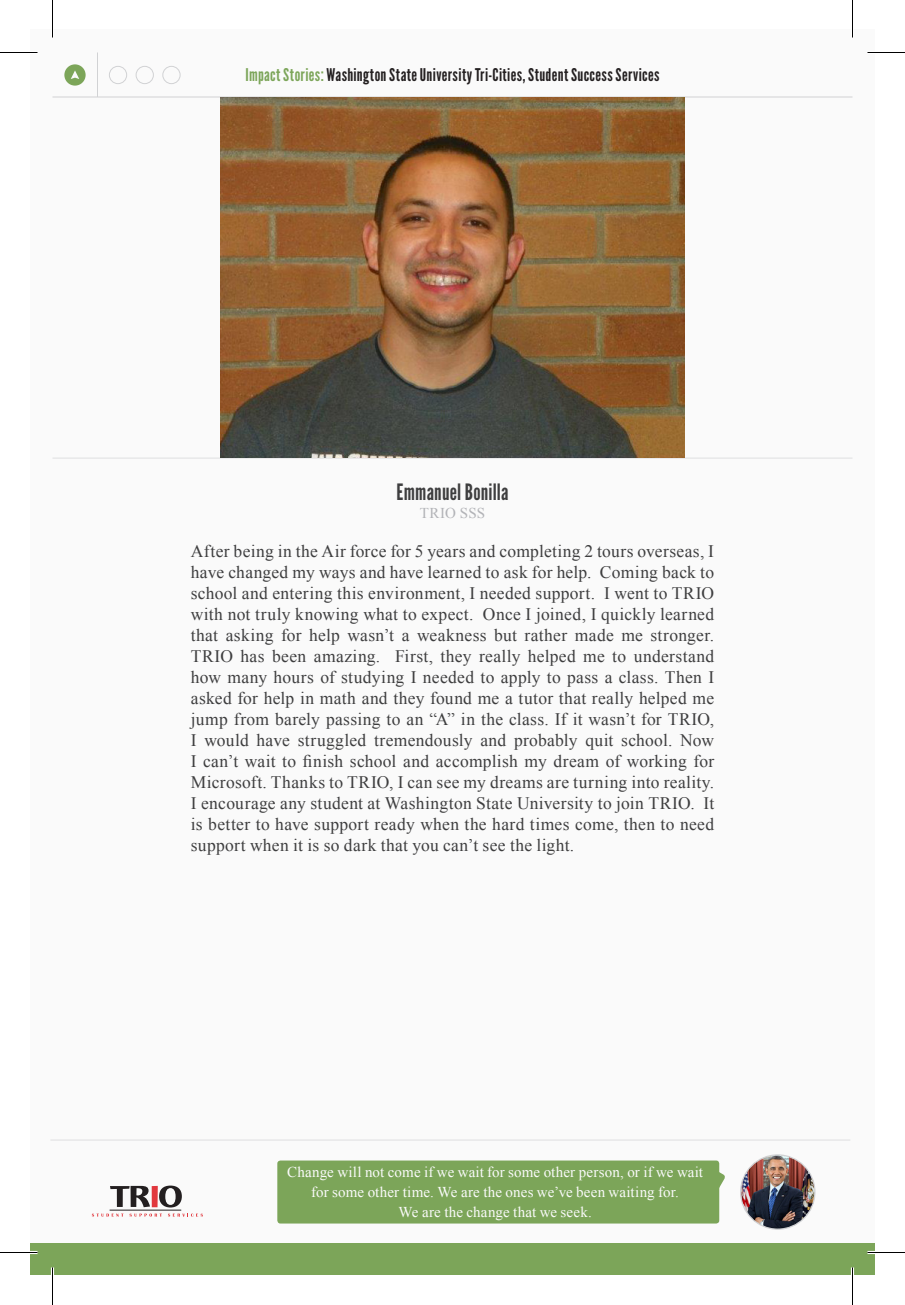
<style>
.page{position:relative;width:905px;height:1305px;background:#fff}
.page>*{position:absolute;margin:0;border:0;box-sizing:border-box;transform-origin:0 0}
.t1{font:22.5px "League Gothic";letter-spacing:.01em;color:#3e3e3f}
.Story_Text{font:17.5px/21px "Times New Roman";letter-spacing:.02em;color:#3e3e3f;text-align:justify}
.t2{font:17.5px "League Gothic";letter-spacing:.025em;color:#231f20}
.Story_Text-2{font:15px/20px "Times New Roman";letter-spacing:.01em;color:#fafafa;text-align:center}
.Story_Text-3{font:15px "Times New Roman";letter-spacing:.015em;color:#b2b3b7}
.s1{color:#7ca559}
</style>
<div class="page">
<div style="left:30px;top:30px;width:845px;height:1245px;background:#fafafa"></div>
<div style="left:30px;top:1243px;width:845px;height:32px;background:#7ca559"></div>
<hr style="left:52px;top:97px;width:800px;height:1px;background:#d1d2d4">
<hr style="left:97px;top:52px;width:1px;height:45px;background:#d1d2d4">
<div style="left:64px;top:64px;width:22px;height:22px;background:#7ca559;border-radius:50%"></div>
<div style="left:109px;top:66px;width:18px;height:18px;border:1px solid #d1d2d4;border-radius:50%"></div>
<div style="left:136px;top:66px;width:18px;height:18px;border:1px solid #d1d2d4;border-radius:50%"></div>
<div style="left:163px;top:66px;width:17px;height:18px;border:1px solid #d1d2d4;border-radius:50%"></div>
<svg style="left:71px;top:70px;width:8px;height:9px"></svg>
<svg style="left:110px;top:1186px;width:40px;height:21px"></svg>
<svg style="left:159px;top:1186px;width:23px;height:22px"></svg>
<hr style="left:110px;top:1210px;width:71px;height:1px;background:#231f20">
<div style="left:152px;top:1186px;width:6px;height:21px;background:#e1373d"></div>
<svg style="left:92px;top:1214px;width:31px;height:3px"></svg>
<svg style="left:130px;top:1214px;width:32px;height:3px"></svg>
<svg style="left:168px;top:1214px;width:35px;height:3px"></svg>
<hr style="left:52px;top:458px;width:800px;height:1px;background:#d1d2d4">
<img style="left:221px;top:98px;width:463px;height:360px">
<div style="left:277px;top:1161px;width:442px;height:63px;background:#7ca559;border-radius:3px"></div>
<svg style="left:719px;top:1168px;width:6px;height:43px"></svg>
<img style="left:741px;top:1155px;width:74px;height:74px;border-radius:37px">
<div style="left:740px;top:1154px;width:76px;height:76px;border:1px solid #d1d2d4;border-radius:50%"></div>
<hr style="left:50px;top:1139px;width:800px;height:2px;background:#d1d2d4">
<hr style="left:0;top:51px;width:38px;height:3px;background:#fff">
<hr style="left:868px;top:51px;width:37px;height:3px;background:#fff">
<hr style="left:0;top:1251px;width:38px;height:3px;background:#fff">
<hr style="left:868px;top:1251px;width:37px;height:3px;background:#fff">
<hr style="left:51px;top:0;width:3px;height:38px;background:#fff">
<hr style="left:51px;top:1268px;width:3px;height:37px;background:#fff">
<hr style="left:851px;top:0;width:3px;height:38px;background:#fff">
<hr style="left:851px;top:1268px;width:3px;height:37px;background:#fff">
<hr style="left:0;top:52px;width:38px;height:1px;background:#000">
<hr style="left:868px;top:52px;width:37px;height:1px;background:#000">
<hr style="left:0;top:1252px;width:38px;height:1px;background:#000">
<hr style="left:868px;top:1252px;width:37px;height:1px;background:#000">
<hr style="left:52px;top:0;width:1px;height:38px;background:#000">
<hr style="left:52px;top:1268px;width:1px;height:37px;background:#000">
<hr style="left:852px;top:0;width:1px;height:38px;background:#000">
<hr style="left:852px;top:1268px;width:1px;height:37px;background:#000">
<p class="t2" style="left:245px;top:64px;width:416px"><span class="s1">Impact Stories:</span> Washington State University Tri-Cities, Student Success Services</p>
<p class="t1" style="left:397px;top:479px;width:113px">Emmanuel Bonilla</p>
<p class="Story_Text-3" style="left:420px;top:503px;width:67px">TRIO SSS</p>
<p class="Story_Text" style="left:191px;top:540px;width:525px">After being in the Air force for 5 years and completing 2 tours overseas, I have changed my ways and have learned to ask for help. Coming back to school and entering this environment, I needed support. I went to TRIO with not truly knowing what to expect. Once I joined, I quickly learned that asking for help wasn’t a weakness but rather made me stronger.<br>TRIO has been amazing. First, they really helped me to understand how many hours of studying I needed to apply to pass a class. Then I asked for help in math and they found me a tutor that really helped me jump from barely passing to an “A” in the class. If it wasn’t for TRIO, I would have struggled tremendously and probably quit school. Now I can’t wait to finish school and accomplish my dream of working for Microsoft. Thanks to TRIO, I can see my dreams are turning into reality.<br>I encourage any student at Washington State University to join TRIO. It is better to have support ready when the hard times come, then to need support when it is so dark that you can’t see the light.</p>
<p class="Story_Text-2" style="left:287px;top:1162px;width:417px">Change will not come if we wait for some other person, or if we wait for some other time. We are the ones we’ve been waiting for.<br>We are the change that we seek.</p>
</div>
